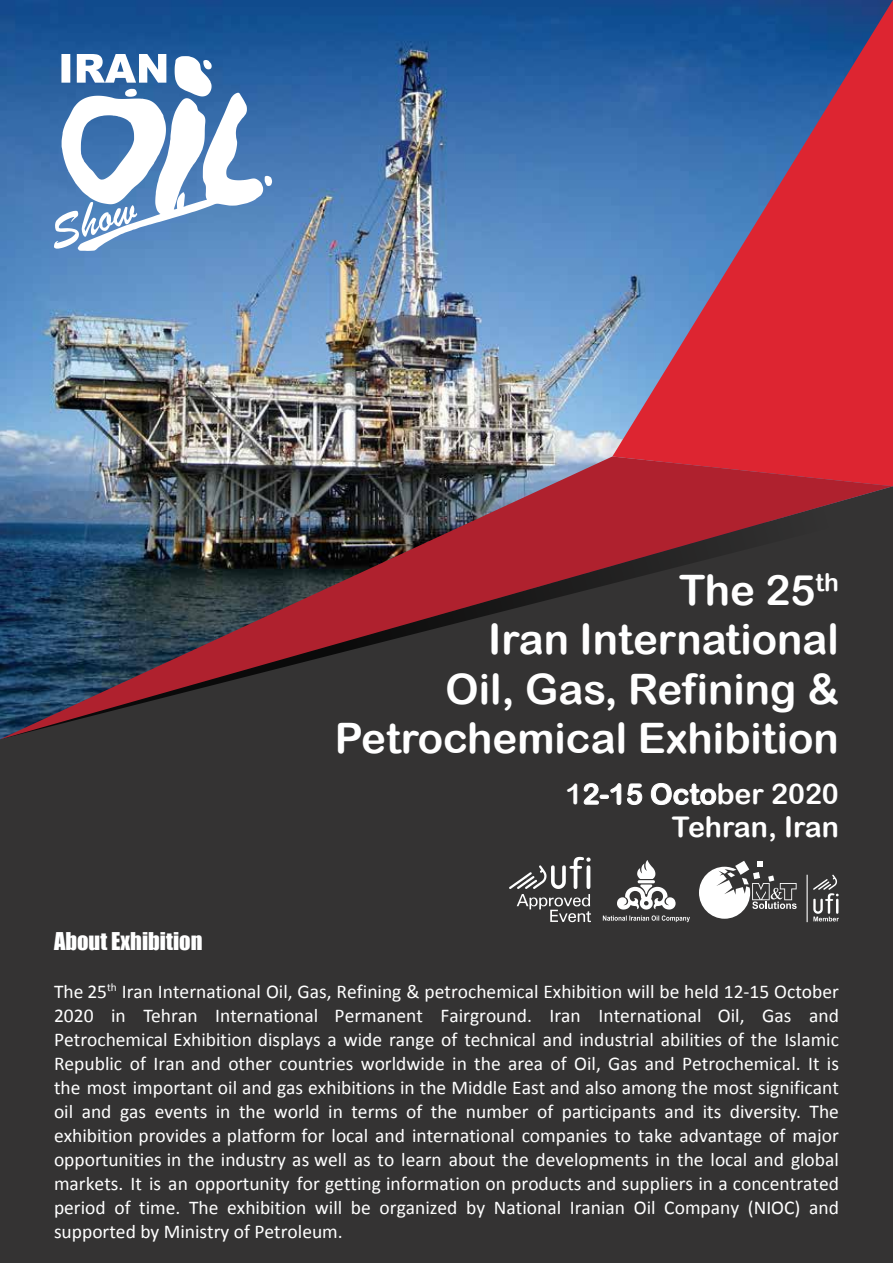
<style>
.page{position:relative;width:893px;height:1263px;background:#fff}
.page>*{position:absolute;margin:0;border:0;box-sizing:border-box;transform-origin:0 0}
.t1{font:42px "Arial Rounded MT Bold";color:#fff}
.t2{font:28.5px/33px "Arial Rounded MT Bold";color:#fff;text-align:right}
.t3{font:24.45px "Arial Rounded MT Bold";color:#fff}
.t4{font:22.5px "Impact";color:#fff}
.t5{font:19.5px/24px "Calibri";color:#fff}
.t6{font:11.4px "Calibri";color:#fff}
</style>
<div class="page">
<img style="left:0;top:0;width:612px;height:456px">
<div style="left:0;top:739px;width:893px;height:524px;background:#343333"></div>
<svg style="left:612px;top:0;width:281px;height:456px;background:#8a4b70"></svg>
<img style="left:0;top:456px;width:893px;height:283px">
<svg style="left:699px;top:861px;width:98px;height:58px"></svg>
<svg style="left:509px;top:857px;width:82px;height:65px;background:#5d5c5c"></svg>
<hr style="left:807px;top:875px;width:1px;height:47px;background:#fff">
<svg style="left:813px;top:875px;width:26px;height:46px"></svg>
<svg style="left:617px;top:860px;width:59px;height:49px"></svg>
<svg style="left:603px;top:915px;width:87px;height:7px"></svg>
<svg style="left:54px;top:54px;width:218px;height:197px"></svg>
<p class="t3" style="left:815px;top:567px;width:25px">th</p>
<h1 class="t1" style="left:679px;top:565px;width:138px">The 25</h1>
<h1 class="t1" style="left:488px;top:614px;width:352px">Iran International</h1>
<h1 class="t1" style="left:445px;top:664px;width:395px">Oil, Gas, Refining &amp;</h1>
<h1 class="t1" style="left:335px;top:713px;width:506px">Petrochemical Exhibition</h1>
<h2 class="t2" style="left:566px;top:777px;width:275px">12-15 October 2020<br>Tehran, Iran</h2>
<p class="t4" style="left:54px;top:923px;width:150px">About Exhibition</p>
<p class="t5" style="left:122px;top:979px;width:719px">Iran International Oil, Gas, Refining &amp; petrochemical Exhibition will be held 12-15 October</p>
<p class="t6" style="left:107px;top:980px;width:11px">th</p>
<p class="t5" style="left:54px;top:979px;width:55px">The 25</p>
<p class="t5" style="left:144px;top:1003px;width:56px">Tehran</p>
<p class="t5" style="left:215px;top:1003px;width:105px">International</p>
<p class="t5" style="left:598px;top:1003px;width:105px">International</p>
<p class="t5" style="left:718px;top:1003px;width:28px">Oil,</p>
<p class="t5" style="left:440px;top:1003px;width:93px">Fairground.</p>
<p class="t5" style="left:809px;top:1003px;width:31px">and</p>
<p class="t5" style="left:111px;top:1003px;width:16px">in</p>
<p class="t5" style="left:54px;top:1003px;width:786px">2020<br>Petrochemical Exhibition displays a wide range of technical and industrial abilities of the Islamic Republic of Iran and other countries worldwide in the area of Oil, Gas and Petrochemical. It is the most important oil and gas exhibitions in the Middle East and also among the most significant oil and gas events in the world in terms of the number of participants and its diversity. The exhibition provides a platform for local and international companies to take advantage of major opportunities in the industry as well as to learn about the developments in the local and global markets. isIt an opportunity for getting information on products and suppliers in a concentrated period of time. The exhibition will be organized by National Iranian Oil Company (NIOC) and supported by Ministry of Petroleum.</p>
<p class="t5" style="left:762px;top:1003px;width:31px">Gas</p>
<p class="t5" style="left:550px;top:1003px;width:33px">Iran</p>
<p class="t5" style="left:335px;top:1003px;width:90px">Permanent</p>
</div>
